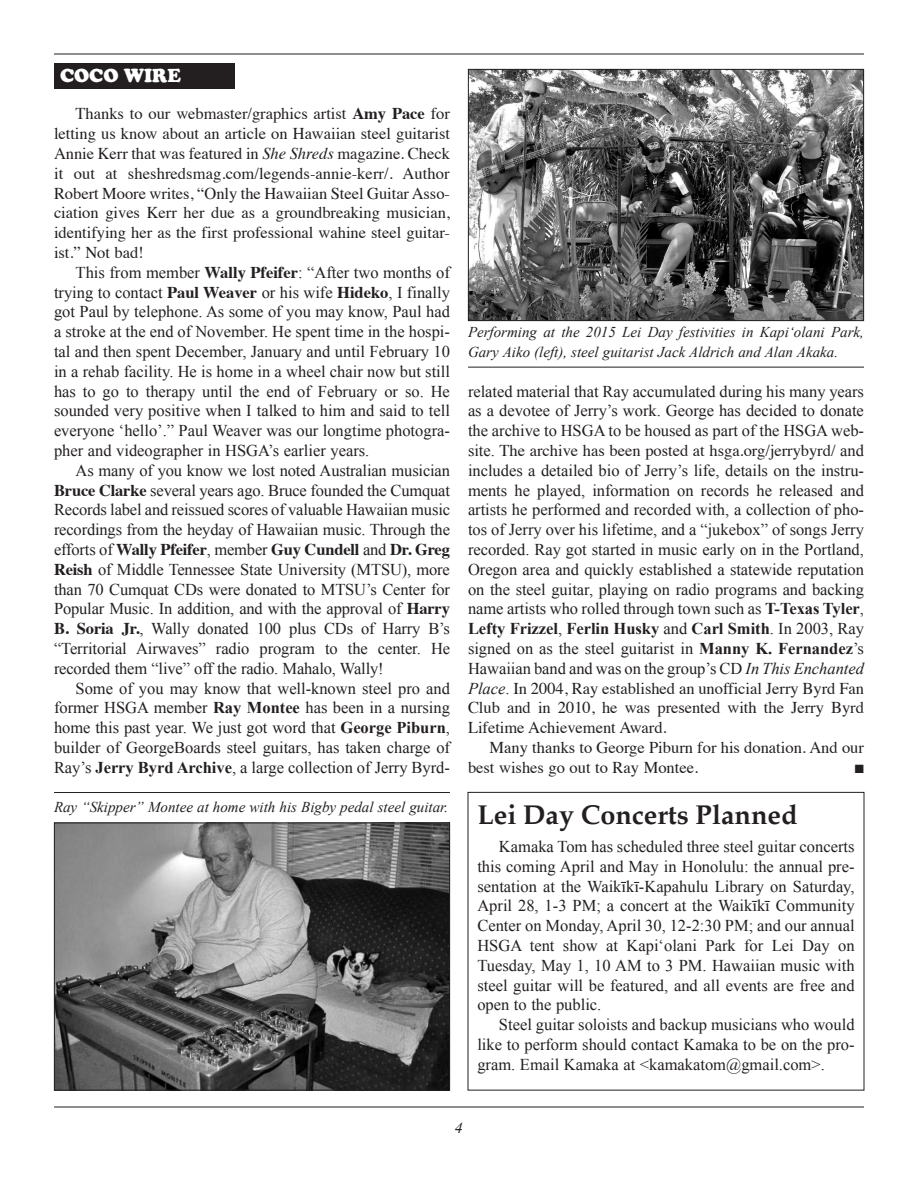
<style>
.page{position:relative;width:918px;height:1188px;background:#fff}
.page>*{position:absolute;margin:0;border:0;box-sizing:border-box;transform-origin:0 0}
.t1{font:700 27px "Palatino";color:#231f20}
.t2{font:900 19.5px "Cooper";color:#fff}
.t3{font:16.5px/19.8px "Times New Roman";color:#231f20;text-align:justify}
.t4{font:16.5px/19.8px "Times";color:#231f20;text-align:justify}
.t5{font:700 16.5px "Times";letter-spacing:-.01em;color:#231f20}
.t6{font:italic 15px/19.8px "Times New Roman";color:#231f20}
.t7{font:italic 15px "Times";color:#231f20}
.t8{font:12px "Zapf Dingbats ITC";color:#231f20}
.s1{font-weight:700}
.s2{font-style:italic}
.s3{font-family:"Times";font-weight:700}
.s4{font-family:"Times New Roman";font-weight:400}
.s5{font-family:"Times New Roman"}
.s6{font-family:"Times New Roman";font-style:italic}
</style>
<div class="page">
<hr style="left:468px;top:367px;width:396px;height:1px;background:#231f20">
<img style="left:470px;top:71px;width:392px;height:248px">
<div style="left:468px;top:69px;width:396px;height:252px;border:1px solid #231f20"></div>
<div style="left:54px;top:63px;width:181px;height:25px;background:#231f20"></div>
<hr style="left:54px;top:792px;width:396px;height:1px;background:#231f20">
<img style="left:56px;top:825px;width:392px;height:263px">
<div style="left:54px;top:823px;width:396px;height:267px;border:1px solid #231f20"></div>
<hr style="left:54px;top:54px;width:810px;height:1px;background:#231f20">
<hr style="left:54px;top:1107px;width:810px;height:1px;background:#231f20">
<p class="t2" style="left:60px;top:64px;width:122px">COCO WIRE</p>
<p class="t4" style="left:54px;top:105px;width:398px;text-indent:22px">Thanks to our webmaster/graphics artist <span class="s1">Amy Pace</span> for letting us know about an article on Hawaiian steel guitarist Annie Kerr that was featured in <span class="s2">She Shreds</span> magazine. Check it out at sheshredsmag.com/legends-annie-kerr/. Author Robert Moore writes, “Only the Hawaiian Steel Guitar Asso&shy;ciation gives Kerr her due as a groundbreaking musician, identifying her as the first professional wahine steel guitar&shy;ist.” Not bad!</p>
<p class="t3" style="left:54px;top:262px;width:398px;text-indent:22px">This from member <span class="s3">Wally Pfeifer</span>: “After two months of trying to contact <span class="s3">Paul Weaver</span> or his wife <span class="s3">Hideko</span>, I finally got Paul by telephone. As some of you may know, Paul had a stroke at the end of November. He spent time in the hospi&shy;tal and then spent December, January and until February 10 in a rehab facility. He is home in a wheel chair now but still has to go to therapy until the end of February or so. He sounded very positive when I talked to him and said to tell everyone ‘hello’.” Paul Weaver was our longtime photogra&shy;pher and videographer in HSGA’s earlier years.</p>
<p class="t3" style="left:54px;top:460px;width:398px;text-indent:22px">As many of you know we lost noted Australian musician <span class="s3">Bruce Clarke</span> several years ago. Bruce founded the Cumquat Records label and reissued scores of valuable Hawaiian music recordings from the heyday of Hawaiian music. Through the</p>
<p class="t5" style="left:54px;top:543px;width:397px"><span class="s4">efforts of</span> Wally Pfeifer<span class="s4">, member</span> Guy Cundell <span class="s4">and</span> Dr. Greg</p>
<p class="t3" style="left:54px;top:559px;width:398px"><span class="s3">Reish</span> of Middle Tennessee State University (MTSU), more than 70 Cumquat CDs were donated to MTSU’s Center for Popular Music. In addition, and with the approval of <span class="s3">Harry B. Soria Jr.</span>, Wally donated 100 plus CDs of Harry B’s “Territorial Airwaves” radio program to the center. He recorded them “live” off the radio. Mahalo, Wally!</p>
<p class="t3" style="left:54px;top:678px;width:398px;text-indent:22px">Some of you may know that well-known steel pro and former HSGA member <span class="s1">Ray Montee</span> has been in a nursing home this past year. We just got word that <span class="s1">George Piburn</span>, builder of GeorgeBoards steel guitars, has taken charge of Ray’s <span class="s1">Jerry Byrd Archive</span>, a large collection of Jerry Byrd-</p>
<p class="t6" style="left:54px;top:797px;width:396px">Ray “Skipper” Montee at home with his Bigby pedal steel guitar.</p>
<p class="t6" style="left:468px;top:322px;width:397px">Performing at the 2015 Lei Day festivities in Kapi‘olani Park,<br>Gary Aiko (left), steel guitarist Jack Aldrich and Alan Akaka.</p>
<p class="t3" style="left:468px;top:381px;width:398px">related material that Ray accumulated during his many years as a devotee of Jerry’s work. George has decided to donate the archive to HSGA to be housed as part of the HSGA web-</p>
<p class="t4" style="left:468px;top:442px;width:398px"><span class="s5">site.</span> The archive has been posted at hsga.org/jerrybyrd/ <span class="s5">and</span></p>
<p class="t3" style="left:468px;top:460px;width:398px">includes a detailed bio of Jerry’s life, details on the instru&shy;ments he played, information on records he released and artists he performed and recorded with, a collection of pho&shy;tos of Jerry over his lifetime, and a “jukebox” of songs Jerry recorded. Ray got started in music early on in the Portland, Oregon area and quickly established a statewide reputation on the steel guitar, playing on radio programs and backing name artists who rolled through town such as <span class="s1">T-Texas Tyler</span>, <span class="s1">Lefty Frizzel</span>, <span class="s1">Ferlin Husky</span> and <span class="s1">Carl Smith</span>. In 2003, Ray signed on as the steel guitarist in <span class="s1">Manny K. Fernandez</span>’s Hawaiian band and was on the group’s CD <span class="s2">In This Enchanted</span></p>
<p class="t4" style="left:468px;top:680px;width:398px"><span class="s6">Place</span><span class="s5">.</span> In 2004, Ray established an unofficial Jerry Byrd Fan Club and in 2010, he was presented with the Jerry Byrd Lifetime Achievement Award.</p>
<p class="t4" style="left:468px;top:739px;width:398px;text-indent:22px">Many thanks to George Piburn for his donation. And our best wishes go out to Ray Montee.</p>
<p class="t8" style="left:855px;top:763px;width:11px">■</p>
<h1 class="t1" style="left:477px;top:802px;width:322px">Lei Day Concerts Planned</h1>
<p class="t3" style="left:477px;top:837px;width:379px;text-indent:22px">Kamaka Tom has scheduled three steel guitar concerts this coming April and May in Honolulu: the annual pre&shy;sentation at the Waikīkī-Kapahulu Library on Saturday, April 28, 1-3 PM; a concert at the Waikīkī Community Center on Monday, April 30, 12-2:30 PM; and our annual HSGA tent show at Kapi‘olani Park for Lei Day on Tuesday, May 1, 10 AM to 3 PM. Hawaiian music with steel guitar will be featured, and all events are free and open to the public.</p>
<p class="t3" style="left:477px;top:1015px;width:379px;text-indent:22px">Steel guitar soloists and backup musicians who would like to perform should contact Kamaka to be on the pro&shy;gram. Email Kamaka at &lt;kamakatom@gmail.com&gt;.</p>
<p class="t7" style="left:455px;top:1121px;width:9px">4</p>
</div>
